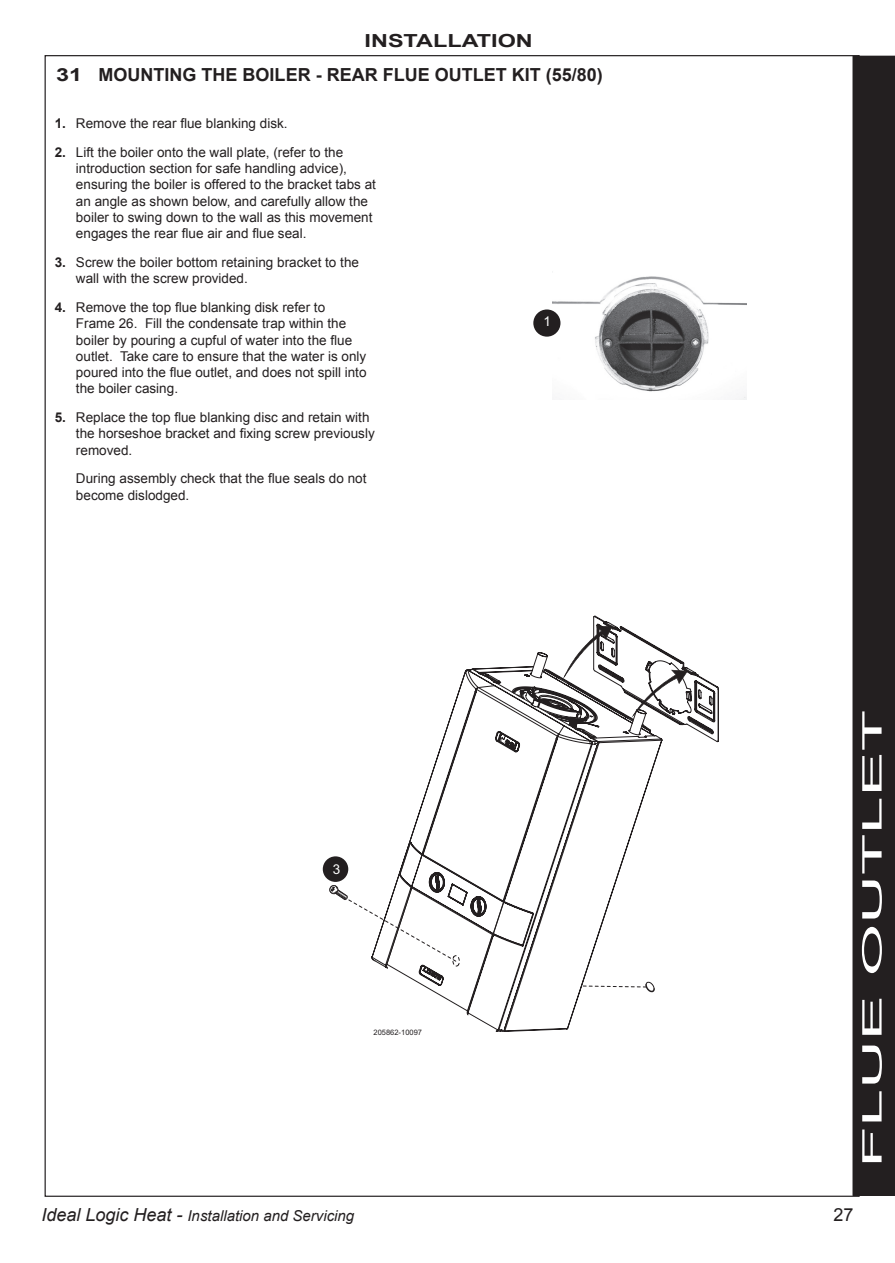
<style>
.page{position:relative;width:895px;height:1263px;background:#fff}
.page>*{position:absolute;margin:0;border:0;box-sizing:border-box;transform-origin:0 0}
.t1{font:27px "Arial";color:#fff;scale:2.5 1}
.t2{font:700 18px "Arial";color:#231f20}
.t3{font:700 18px "Arial";color:#231f20;scale:1.3 1}
.t4{font:18px "Arial";color:#231f20}
.t5{font:italic 15px "Arial";color:#231f20}
.t6{font:13.5px/16.2px "Arial";color:#231f20}
.t7{font:13.5px "Arial";color:#fff}
.t8{font:7.5px "Arial";color:#231f20}
.s1{font-weight:700}
.s2{font-size:18px}
</style>
<div class="page">
<div style="left:852px;top:56px;width:43px;height:1140px;background:#231f20"></div>
<img style="left:553px;top:276px;width:193px;height:124px">
<svg style="left:329px;top:616px;width:390px;height:416px"></svg>
<div style="left:323px;top:856px;width:25px;height:26px;background:#231f20;border-radius:50%"></div>
<div style="left:533px;top:309px;width:27px;height:28px;background:#231f20;border-radius:50%"></div>
<h2 class="t3" style="left:364px;top:29px;width:131px">INSTALLATION</h2>
<h2 class="t3" style="left:56px;top:63px;width:54px">31 MOUNTIN</h2>
<h2 class="t2" style="left:183px;top:63px;width:85px">G THE BOILER</h2>
<h2 class="t2" style="left:316px;top:63px;width:91px">- REAR FLUE</h2>
<h2 class="t2" style="left:435px;top:63px;width:170px">O UTLET KIT (55/80)</h2>
<p class="t6" style="left:55px;top:115px;width:234px"><span class="s1">1.</span> Remove the rear flue blanking disk.</p>
<p class="t6" style="left:76px;top:144px;width:301px;text-indent:-21px"><span class="s1">2.</span> Lift the boiler onto the wall plate, (refer to the introduction section for safe handling advice), ensuring the boiler is offered to the bracket tabs at an angle as shown below, and carefully allow the boiler to swing down to the wall as this movement engages the rear flue air and flue seal.</p>
<p class="t6" style="left:76px;top:254px;width:284px;text-indent:-21px"><span class="s1">3.</span> Screw the boiler bottom retaining bracket to the wall with the screw provided.</p>
<p class="t6" style="left:76px;top:299px;width:292px;text-indent:-21px"><span class="s1">4.</span> Remove the top flue blanking disk refer to Frame 26. Fill the condensate trap within the boiler by pouring a cupful of water into the flue outlet. Take care to ensure that the water is only poured into the flue outlet, and does not spill into the boiler casing.</p>
<p class="t6" style="left:76px;top:409px;width:300px;text-indent:-21px"><span class="s1">5.</span> Replace the top flue blanking disc and retain with the horseshoe bracket and fixing screw previously removed.</p>
<p class="t6" style="left:76px;top:471px;width:292px">During assembly check that the flue seals do not become dislodged.</p>
<p class="t7" style="left:543px;top:312px;width:9px">1</p>
<p class="t7" style="left:333px;top:860px;width:9px">3</p>
<p class="t8" style="left:373px;top:1027px;width:50px">205862-10097</p>
<p class="t5" style="left:41px;top:1206px;width:314px"><span class="s2">Ideal Logic Heat -</span> Installation and Servicing</p>
<h1 class="t1" style="left:854px;top:1168px;width:185px;rotate:-90deg">FLUE OUTLET</h1>
<h2 class="t4" style="left:833px;top:1202px;width:22px">27</h2>
</div>
